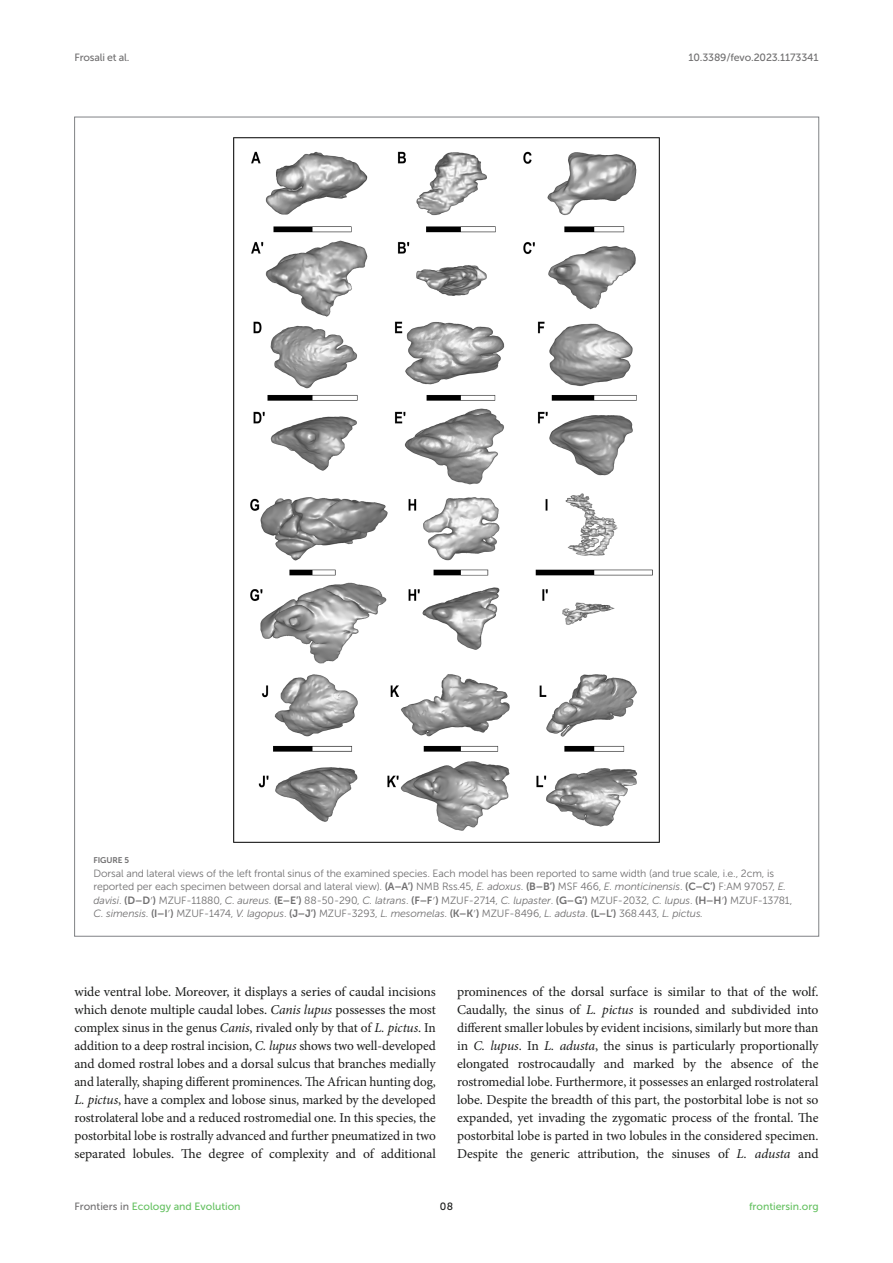
<style>
.page{position:relative;width:893px;height:1263px;background:#fff}
.page>*{position:absolute;margin:0;border:0;box-sizing:border-box;transform-origin:0 0}
.TEXT_FLUSH{font:13.5px/18px "Minion Pro";letter-spacing:-.005em;color:#1b1c1b;text-align:justify}
.FIG_LEG{font:10.5px/13.5px "Museo Sans 300";letter-spacing:-.01em;color:#706f70}
.t1{font:10.5px "Museo Sans 500";color:#65c161}
.t2{font:10.5px "Museo Sans 500";letter-spacing:-.015em;color:#706f70}
.t3{font:10.5px "Museo Sans 500";color:#1b1c1b}
.FIG_HD{font:8.25px "Museo Sans 700";letter-spacing:-.01em;color:#706f70}
.s1{font-family:"Museo Sans 700"}
.s2{font-style:italic}
.s3{font-family:"STIX General"}
.s4{color:#706f70}
</style>
<div class="page">
<img style="left:233px;top:137px;width:427px;height:706px">
<p class="t2" style="left:74px;top:51px;width:57px">Frosali et al.</p>
<p class="t2" style="left:689px;top:51px;width:131px">10.3389/fevo.2023.1173341</p>
<p class="FIG_HD" style="left:94px;top:856px;width:37px">FIGURE 5</p>
<p class="FIG_LEG" style="left:94px;top:866px;width:700px">Dorsal and lateral views of the left frontal sinus of the examined species. Each model has been reported to same width (and true scale, i.e., 2 cm, is reported per each specimen between dorsal and lateral view). <span class="s1">(A–A’)</span> NMB Rss.45, <span class="s2">E. adoxus</span>. <span class="s1">(B–B’)</span> MSF 466, <span class="s2">E. monticinensis</span>. <span class="s1">(C–C’)</span> F:AM 97057, <span class="s2">E. davisi</span>. <span class="s1">(D–D</span><span class="s3">′</span><span class="s1">)</span> MZUF-11880, <span class="s2">C. aureus</span>. <span class="s1">(E–E’)</span> 88-50-290, <span class="s2">C. latrans</span>. <span class="s1">(F–F</span><span class="s3">′</span><span class="s1">)</span> MZUF-2714, <span class="s2">C. lupaster</span>. <span class="s1">(G–G’)</span> MZUF-2032, <span class="s2">C. lupus</span>. <span class="s1">(H–H</span><span class="s3">′</span><span class="s1">)</span> MZUF-13781, <span class="s2">C. simensis</span>. <span class="s1">(I–I</span><span class="s3">′</span><span class="s1">)</span> MZUF-1474, <span class="s2">V. lagopus</span>. <span class="s1">(J–J’)</span> MZUF-3293, <span class="s2">L. mesomelas</span>. <span class="s1">(K–K</span><span class="s3">′</span><span class="s1">)</span> MZUF-8496, <span class="s2">L. adusta</span>. <span class="s1">(L–L’)</span> 368.443, <span class="s2">L. pictus.</span></p>
<p class="TEXT_FLUSH" style="left:74px;top:983px;width:363px">wide ventral lobe. Moreover, it displays a series of caudal incisions which denote multiple caudal lobes. <span class="s2">Canis lupus</span> possesses the most complex sinus in the genus <span class="s2">Canis</span>, rivaled only by that of <span class="s2">L. pictus</span>. In addition to a deep rostral incision, <span class="s2">C. lupus</span> shows two well-developed and domed rostral lobes and a dorsal sulcus that branches medially and laterally, shaping different prominences. The African hunting dog, <span class="s2">L. pictus</span>, have a complex and lobose sinus, marked by the developed rostrolateral lobe and a reduced rostromedial one. In this species, the postorbital lobe is rostrally advanced and further pneumatized in two separated lobules. The degree of complexity and of additional</p>
<p class="TEXT_FLUSH" style="left:457px;top:983px;width:363px">prominences of the dorsal surface is similar to that of the wolf.<br>Caudally, the sinus of <span class="s2">L. pictus</span> is rounded and subdivided into different smaller lobules by evident incisions, similarly but more than in <span class="s2">C. lupus</span>. In <span class="s2">L. adusta</span>, the sinus is particularly proportionally elongated rostrocaudally and marked by the absence of the rostromedial lobe. Furthermore, it possesses an enlarged rostrolateral lobe. Despite the breadth of this part, the postorbital lobe is not so expanded, yet invading the zygomatic process of the frontal. The postorbital lobe is parted in two lobules in the considered specimen.<br>Despite the generic attribution, the sinuses of <span class="s2">L. adusta</span> and</p>
<p class="t1" style="left:74px;top:1200px;width:168px"><span class="s4">Frontiers in</span> Ecology and Evolution</p>
<p class="t3" style="left:440px;top:1200px;width:15px">08</p>
<p class="t1" style="left:749px;top:1200px;width:71px">frontiersin.org</p>
</div>
